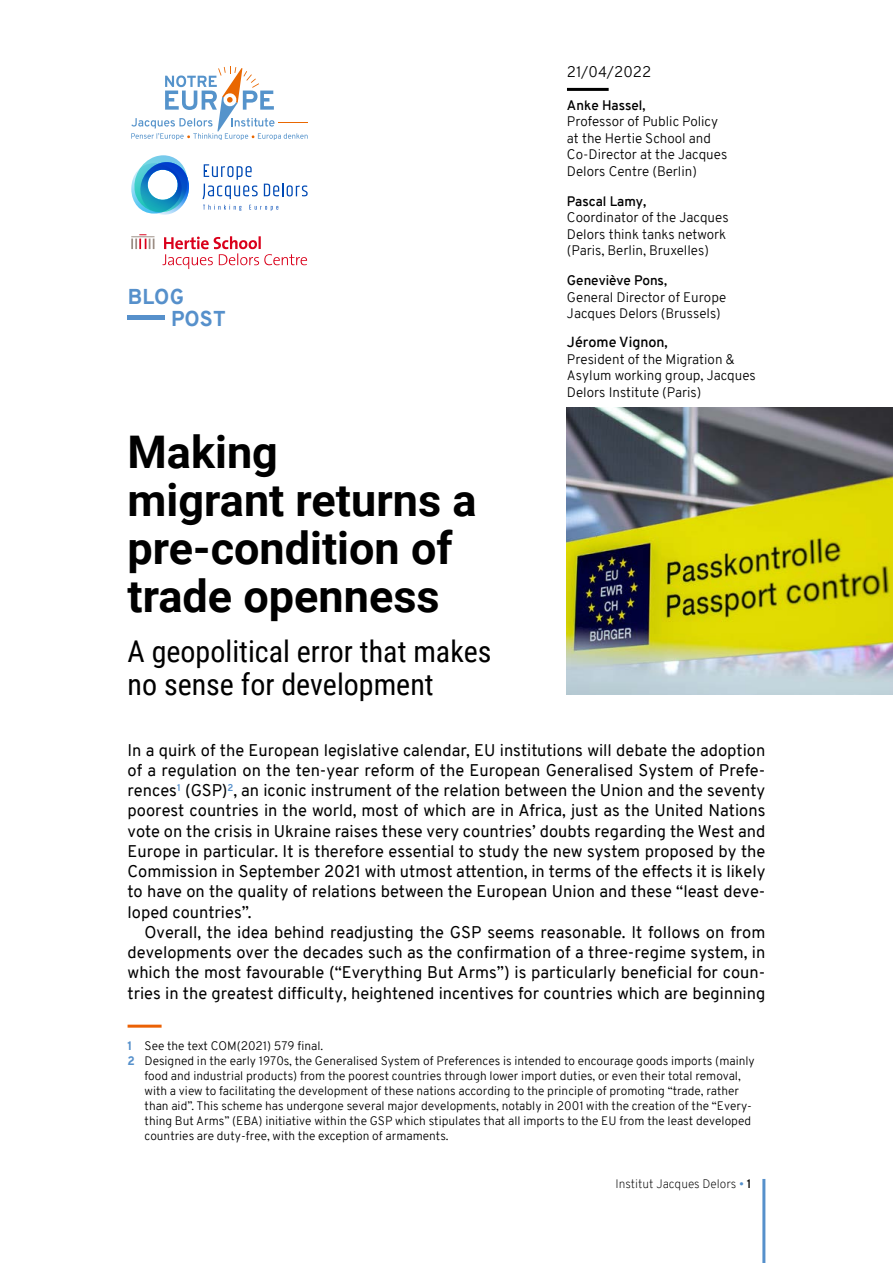
<style>
.page{position:relative;width:893px;height:1263px;background:#fff}
.page>*{position:absolute;margin:0;border:0;box-sizing:border-box;transform-origin:0 0}
.t1{font:700 45px/48px "Roboto";color:#000}
.t2{font:30px/33px "Roboto Condensed";color:#000}
.t3{font:800 21px/22.2px "Overpass";letter-spacing:.01em;color:#5690cb}
.t4{font:16.5px/20.2px "Overpass";color:#000;text-align:justify}
.t5{font:300 15px "Overpass";color:#000}
.t6{font:600 14.25px "Overpass";color:#000}
.t7{font:300 13.5px/16.5px "Overpass";color:#000}
.t8{font:600 13.5px "Overpass";color:#000}
.t9{font:300 12px "Overpass";color:#000}
.t10{font:200 12px "Overpass";color:#000}
.s1{font-weight:600}
.s2{font-weight:600;font-size:14.25px}
.s3{font-weight:800;color:#5690cb}
.s4{font-weight:300;color:#5690cb}
</style>
<div class="page">
<hr style="left:762px;top:1179px;width:3px;height:84px;background:#5690cb">
<hr style="left:128px;top:1025px;width:34px;height:3px;background:#eb6104">
<div style="left:128px;top:315px;width:37px;height:5px;background:#5690cb"></div>
<svg style="left:131px;top:67px;width:177px;height:73px"></svg>
<svg style="left:202px;top:164px;width:56px;height:35px"></svg>
<svg style="left:264px;top:183px;width:44px;height:13px"></svg>
<svg style="left:131px;top:155px;width:58px;height:60px"></svg>
<svg style="left:203px;top:205px;width:39px;height:6px"></svg>
<svg style="left:249px;top:205px;width:29px;height:6px"></svg>
<svg style="left:131px;top:234px;width:176px;height:35px"></svg>
<img style="left:567px;top:407px;width:326px;height:288px">
<hr style="left:567px;top:88px;width:42px;height:3px;background:#000">
<p class="t3" style="left:171px;top:285px;width:56px;text-indent:-43px">BLOG<br>POST</p>
<h1 class="t1" style="left:128px;top:426px;width:350px">Making<br>migrant returns a pre-condition of trade openness</h1>
<h2 class="t2" style="left:128px;top:633px;width:366px">A geopolitical error that makes no sense for development</h2>
<p class="t5" style="left:567px;top:61px;width:86px">21/04/2022</p>
<p class="t8" style="left:567px;top:95px;width:80px">Anke Hassel,</p>
<p class="t7" style="left:567px;top:113px;width:162px">Professor of Public Policy at the Hertie School and<br>Co-Director at the Jacques<br>Delors Centre (Berlin)</p>
<p class="t7" style="left:567px;top:193px;width:163px"><span class="s1">Pascal Lamy</span><span class="s2">,<br></span>Coordinator of the Jacques<br>Delors think tanks network (Paris, Berlin, Bruxelles)</p>
<p class="t8" style="left:567px;top:271px;width:102px">Geneviève Pons,</p>
<p class="t7" style="left:567px;top:289px;width:161px">General Director of Europe<br>Jacques Delors (Brussels)</p>
<p class="t6" style="left:567px;top:332px;width:102px">Jérome Vignon,</p>
<p class="t7" style="left:567px;top:351px;width:190px">President of the Migration &amp;<br>Asylum working group, Jacques<br>Delors Institute (Paris)</p>
<p class="t4" style="left:128px;top:740px;width:639px">In a quirk of the European legislative calendar, EU institutions will debate the adoption of a regulation on the ten-year reform of the European Generalised System of Prefe&shy;rences<sup>1</sup> (GSP)<sup>2</sup>, an iconic instrument of the relation between the Union and the seventy poorest countries in the world, most of which are in Africa, just as the United Nations vote on the crisis in Ukraine raises these very countries’ doubts regarding the West and Europe in particular. It is therefore essential to study the new system proposed by the Commission in September 2021 with utmost attention, in terms of the effects it is likely to have on the quality of relations between the European Union and these “least deve&shy;loped countries”.</p>
<p class="t4" style="left:128px;top:922px;width:639px;text-indent:17px">Overall, the idea behind readjusting the GSP seems reasonable. It follows on from developments over the decades such as the confirmation of a three-regime system, in which the most favourable (“Everything But Arms”) is particularly beneficial for coun&shy;tries in the greatest difficulty, heightened incentives for countries which are beginning</p>
<p class="t9" style="left:128px;top:1037px;width:197px"><span class="s3">1</span> See the text COM(2021) 579 final.</p>
<p class="t9" style="left:128px;top:1052px;width:629px"><span class="s3">2</span> Designed in the early 1970s, the Generalised System of Preferences is intended to encourage goods imports (mainly</p>
<p class="t9" style="left:145px;top:1067px;width:598px">food and industrial products) from the poorest countries through lower import duties, or even their total removal,</p>
<p class="t9" style="left:145px;top:1082px;width:596px">with a view to facilitating the development of these nations according to the principle of promoting “trade, rather</p>
<p class="t9" style="left:145px;top:1097px;width:609px">than aid”. This scheme has undergone several major developments, notably in 2001 with the creation of the “Every-</p>
<p class="t9" style="left:145px;top:1112px;width:608px">thing But Arms” (EBA) initiative within the GSP which stipulates that all imports to the EU from the least developed</p>
<p class="t9" style="left:145px;top:1127px;width:306px">countries are duty-free, with the exception of armaments.</p>
<p class="t10" style="left:615px;top:1175px;width:138px">Institut Jacques Delors <span class="s4">•</span> <span class="s1">1</span></p>
</div>
